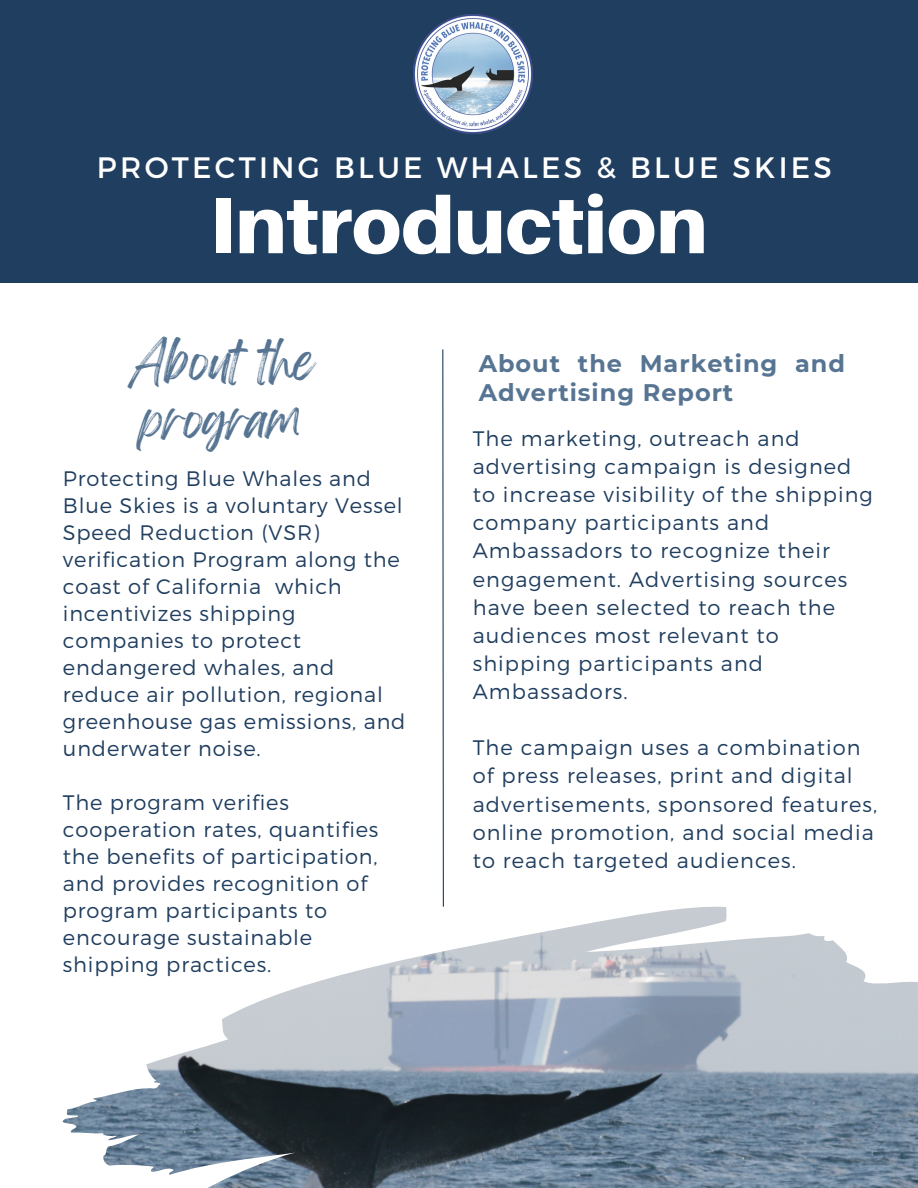
<style>
.page{position:relative;width:918px;height:1188px;background:#fff}
.page>*{position:absolute;margin:0;border:0;box-sizing:border-box;transform-origin:0 0}
.t1{font:900 79.5px "Aileron";color:#fff}
.t2{font:44.85px/58.5px "Feeling Passionate";color:#577593}
.t3{font:29.55px "Montserrat";letter-spacing:.11em;color:#fff}
.t4{font:700 24px/29.2px "Montserrat";letter-spacing:.04em;color:#577593}
.t5{font:300 21px/27px "Montserrat";letter-spacing:.04em;color:#203e5f}
</style>
<div class="page">
<svg style="left:442px;top:349px;width:2px;height:558px"></svg>
<div style="left:0;top:0;width:918px;height:283px;background:#203e5f"></div>
<img style="left:413px;top:14px;width:120px;height:119px">
<img style="left:63px;top:907px;width:855px;height:281px">
<p class="t3" style="left:97px;top:148px;width:737px">PROTECTING BLUE WHALES &amp; BLUE SKIES</p>
<h3 class="t1" style="left:210px;top:176px;width:499px">Introduction</h3>
<h1 class="t2" style="left:130px;top:334px;width:187px">About the program</h1>
<h2 class="t5" style="left:63px;top:464px;width:344px">Protecting Blue Whales and<br>Blue Skies is a voluntary Vessel<br>Speed Reduction (VSR) verification Program along the coast of California which incentivizes shipping companies to protect endangered whales, and reduce air pollution, regional greenhouse gas emissions, and underwater noise.</h2>
<h4 class="t5" style="left:63px;top:788px;width:317px">The program verifies cooperation rates, quantifies the benefits of participation, and provides recognition of program participants to encourage sustainable shipping practices.</h4>
<p class="t4" style="left:479px;top:349px;width:368px">About the Marketing and<br>Advertising Report</p>
<p class="t5" style="left:473px;top:423px;width:402px;line-height:28.2px">The marketing, outreach and advertising campaign is designed to increase visibility of the shipping company participants and<br>Ambassadors to recognize their engagement. Advertising sources have been selected to reach the audiences most relevant to shipping participants and<br>Ambassadors.</p>
<p class="t5" style="left:473px;top:733px;width:406px;line-height:28.2px">The campaign uses a combination of press releases, print and digital advertisements, sponsored features, online promotion, and social media to reach targeted audiences.</p>
</div>
